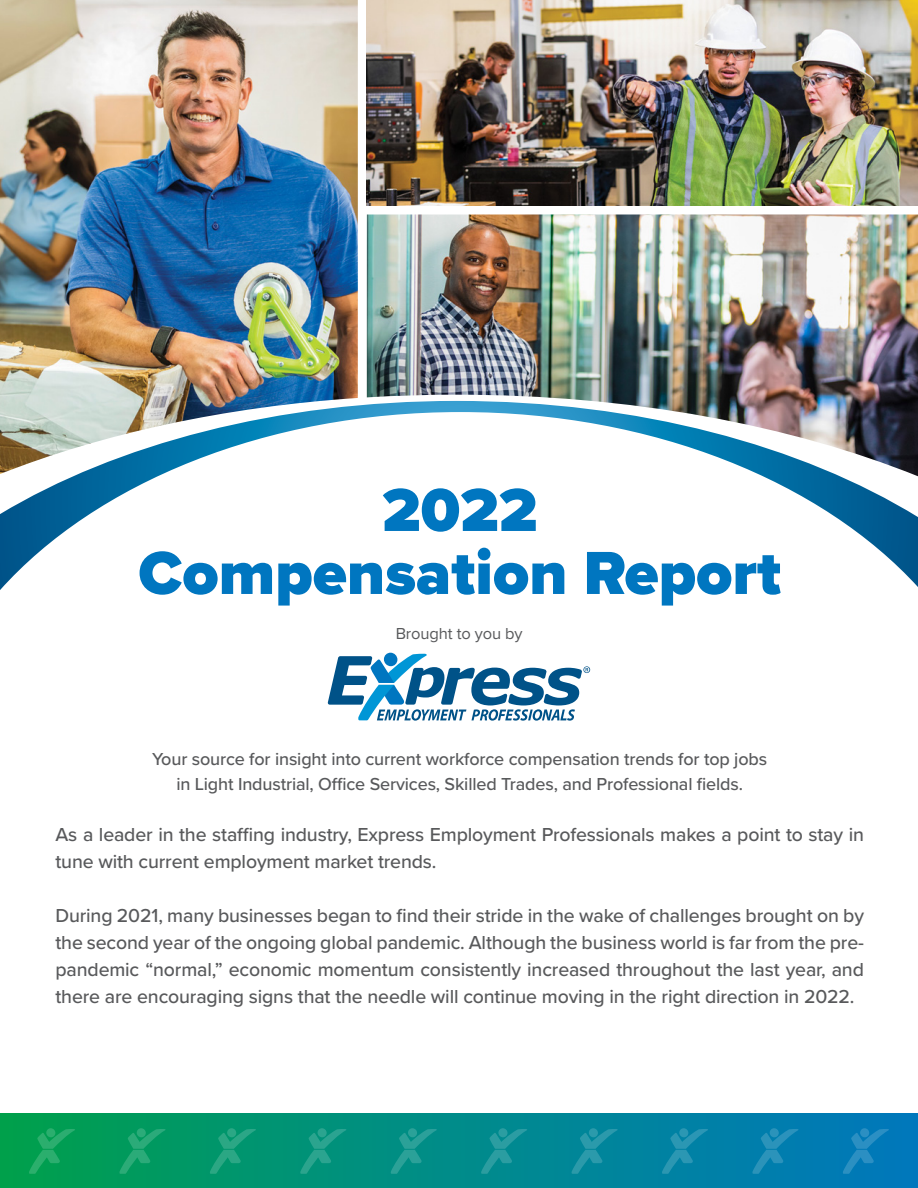
<style>
.page{position:relative;width:918px;height:1188px;background:#fff}
.page>*{position:absolute;margin:0;border:0;box-sizing:border-box;transform-origin:0 0}
.Headline{font:900 63px "Proxima Nova";color:#0076c0}
.Headline_Body_Text{font:500 19.5px/27px "Proxima Nova";letter-spacing:-.01em;color:#58595b}
.Headline_Body_Text-2{font:500 18px "Proxima Nova";letter-spacing:-.01em;color:#58595b}
.Body{font:16.5px "Proxima Nova";letter-spacing:-.01em;color:#58595b}
</style>
<div class="page">
<svg style="left:328px;top:654px;width:262px;height:67px"></svg>
<div style="left:0;top:1113px;width:918px;height:75px;background:linear-gradient(to right,#00a04f,#0077c0)"></div>
<svg style="left:29px;top:1129px;width:47px;height:45px;background:#0da25a"></svg>
<div style="left:46px;top:1128px;width:9px;height:9px;background:#2bae6e;border-radius:50%"></div>
<svg style="left:119px;top:1129px;width:47px;height:45px;background:#0d9e66"></svg>
<div style="left:137px;top:1128px;width:9px;height:9px;background:#2bab79;border-radius:50%"></div>
<svg style="left:209px;top:1129px;width:48px;height:45px;background:#0c9a74"></svg>
<div style="left:227px;top:1128px;width:9px;height:9px;background:#2ba784;border-radius:50%"></div>
<svg style="left:300px;top:1129px;width:47px;height:45px;background:#0d9680"></svg>
<div style="left:318px;top:1128px;width:9px;height:9px;background:#2ba48f;border-radius:50%"></div>
<svg style="left:390px;top:1129px;width:48px;height:45px;background:#0c938a"></svg>
<div style="left:408px;top:1128px;width:9px;height:9px;background:#2ba198;border-radius:50%"></div>
<svg style="left:481px;top:1129px;width:47px;height:45px;background:#0d8f94"></svg>
<svg style="left:498px;top:1128px;width:10px;height:9px"></svg>
<svg style="left:571px;top:1129px;width:47px;height:45px;background:#0d8b9f"></svg>
<div style="left:589px;top:1128px;width:9px;height:9px;background:#2b9aab;border-radius:50%"></div>
<svg style="left:662px;top:1129px;width:47px;height:45px;background:#0d87a8"></svg>
<div style="left:679px;top:1128px;width:9px;height:9px;background:#2b97b3;border-radius:50%"></div>
<svg style="left:752px;top:1129px;width:47px;height:45px;background:#0d83b1"></svg>
<div style="left:770px;top:1128px;width:9px;height:9px;background:#2b93ba;border-radius:50%"></div>
<svg style="left:842px;top:1129px;width:48px;height:45px;background:#0c7fba"></svg>
<div style="left:860px;top:1128px;width:9px;height:9px;background:#2b8fc2;border-radius:50%"></div>
<svg style="left:0;top:404px;width:918px;height:186px"></svg>
<img style="left:0;top:0;width:358px;height:474px">
<svg style="left:367px;top:476px;width:551px;height:6px"></svg>
<img style="left:367px;top:214px;width:551px;height:262px">
<img style="left:367px;top:0;width:551px;height:206px">
<p class="Headline" style="left:382px;top:463px;width:157px">2022</p>
<p class="Headline" style="left:138px;top:526px;width:644px">Compensation Report</p>
<p class="Body" style="left:396px;top:621px;width:128px">Brought to you by</p>
<p class="Headline_Body_Text-2" style="left:152px;top:746px;width:616px">Your source for insight into current workforce compensation trends for top jobs</p>
<p class="Headline_Body_Text-2" style="left:176px;top:770px;width:568px">in Light Industrial, Office Services, Skilled Trades, and Professional fields.</p>
<p class="Headline_Body_Text" style="left:56px;top:821px;width:810px">As a leader in the staffing industry, Express Employment Professionals makes a point to stay in tune with current employment market trends.</p>
<p class="Headline_Body_Text" style="left:56px;top:902px;width:810px;text-align:justify">During 2021, many businesses began to find their stride in the wake of challenges brought on by the second year of the ongoing global pandemic. Although the business world is far from the pre&shy;pandemic “normal,” economic momentum consistently increased throughout the last year, and there are encouraging signs that the needle will continue moving in the right direction in 2022.</p>
</div>
